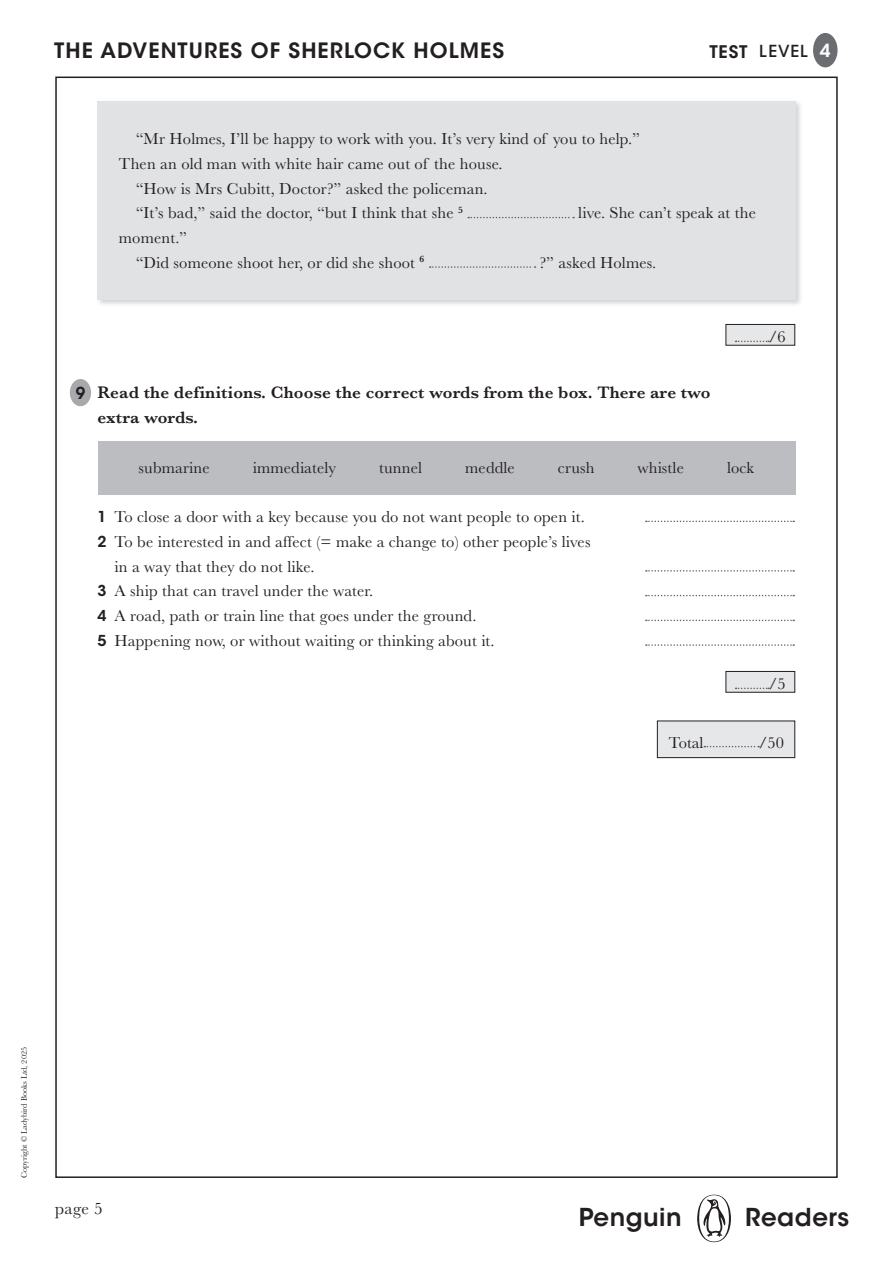
<style>
.page{position:relative;width:893px;height:1263px;background:#fff}
.page>*{position:absolute;margin:0;border:0;box-sizing:border-box;transform-origin:0 0}
.t1{font:600 24.6px "ITC Avant Garde Std";letter-spacing:.02em;color:#231f20}
.t2{font:600 21px "ITC Avant Garde Std";letter-spacing:.05em;color:#231f20}
._05b_HEADING{font:600 17.25px/24.8px "Baskerville MT Pro";letter-spacing:.01em;color:#231f20}
.t3{font:17.25px "Baskerville MT Pro";color:#231f20}
._05_BODY{font:16.5px/24.8px "Baskerville MT Pro";letter-spacing:.01em;color:#231f20}
.body_off_grid{font:16.5px "Baskerville MT Pro";letter-spacing:.01em;color:#231f20}
.score{font:16.5px "Baskerville MT Pro";color:#231f20}
.t4{font:500 16.5px "ITC Avant Garde Std";letter-spacing:.05em;color:#231f20}
.BODY_TEXT{font:600 16.5px "ITC Avant Garde Std";color:#231f20;scale:.96 1}
.t5{font:8.25px "Baskerville MT Pro";color:#231f20}
.s1{font-weight:600;font-size:17.25px}
.s2{font-weight:600;font-size:18px;color:#fff}
.s3{font-family:"ITC Avant Garde Std";font-weight:600;font-size:15px}
</style>
<div class="page">
<div style="left:813px;top:33px;width:24px;height:34px;background:#6c6d70;border-radius:50%"></div>
<div style="left:697px;top:1195px;width:34px;height:47px;background:#231f20;border-radius:50%"></div>
<svg style="left:699px;top:1195px;width:30px;height:46px"></svg>
<div style="left:99px;top:441px;width:697px;height:54px;background:#bcbdc0"></div>
<svg style="left:646px;top:521px;width:148px;height:1px"></svg>
<svg style="left:646px;top:570px;width:148px;height:2px"></svg>
<svg style="left:646px;top:595px;width:148px;height:1px"></svg>
<svg style="left:646px;top:620px;width:148px;height:1px"></svg>
<svg style="left:646px;top:644px;width:148px;height:2px"></svg>
<div style="left:96px;top:100px;width:707px;height:207px;background:#231f20;opacity:.2"></div>
<div style="left:98px;top:101px;width:698px;height:198px;background:#e1e2e4"></div>
<svg style="left:468px;top:217px;width:106px;height:1px"></svg>
<svg style="left:430px;top:266px;width:105px;height:2px"></svg>
<div style="left:70px;top:379px;width:21px;height:27px;background:#a8a9ad;border-radius:50%"></div>
<div style="left:657px;top:721px;width:138px;height:37px;background:#e6e7e9"></div>
<div style="left:657px;top:720px;width:138px;height:38px;border:1px solid #231f20"></div>
<svg style="left:704px;top:746px;width:55px;height:1px"></svg>
<div style="left:726px;top:671px;width:69px;height:21px;background:#e6e7e9"></div>
<div style="left:725px;top:671px;width:70px;height:22px;border:1px solid #231f20"></div>
<svg style="left:736px;top:688px;width:33px;height:1px"></svg>
<div style="left:726px;top:324px;width:69px;height:21px;background:#e6e7e9"></div>
<div style="left:725px;top:324px;width:70px;height:22px;border:1px solid #231f20"></div>
<svg style="left:736px;top:341px;width:33px;height:1px"></svg>
<p class="t2" style="left:54px;top:37px;width:451px">THE ADVENTURES OF SHERLOCK HOLMES</p>
<p class="t4" style="left:709px;top:41px;width:123px"><span class="s1">TEST</span> LEVEL <span class="s2">4</span></p>
<p class="body_off_grid" style="left:136px;top:129px;width:506px">“Mr Holmes, I’ll be happy to work with you. It’s very kind of you to help.”</p>
<p class="body_off_grid" style="left:119px;top:154px;width:385px">Then an old man with white hair came out of the house.</p>
<p class="body_off_grid" style="left:136px;top:179px;width:353px">“How is Mrs Cubitt, Doctor?” asked the policeman.</p>
<p class="body_off_grid" style="left:136px;top:203px;width:329px">“It’s bad,” said the doctor, “but I think that she <sup>5</sup></p>
<p class="body_off_grid" style="left:578px;top:203px;width:179px">live. She can’t speak at the</p>
<p class="body_off_grid" style="left:119px;top:228px;width:70px">moment.”</p>
<p class="body_off_grid" style="left:136px;top:253px;width:290px">“Did someone shoot her, or did she shoot <sup>6</sup></p>
<p class="body_off_grid" style="left:540px;top:253px;width:118px">?” asked Holmes.</p>
<p class="score" style="left:769px;top:327px;width:18px">/6</p>
<p class="BODY_TEXT" style="left:76px;top:382px;width:11px">9</p>
<p class="_05b_HEADING" style="left:98px;top:380px;width:614px">Read the definitions. Choose the correct words from the box. There are two extra words.</p>
<p class="_05_BODY" style="left:139px;top:455px;width:73px">submarine</p>
<p class="_05_BODY" style="left:253px;top:455px;width:85px">immediately</p>
<p class="_05_BODY" style="left:379px;top:455px;width:44px">tunnel</p>
<p class="_05_BODY" style="left:465px;top:455px;width:51px">meddle</p>
<p class="_05_BODY" style="left:558px;top:455px;width:38px">crush</p>
<p class="_05_BODY" style="left:638px;top:455px;width:48px">whistle</p>
<p class="_05_BODY" style="left:727px;top:455px;width:29px">lock</p>
<p class="_05_BODY" style="left:98px;top:504px;width:489px"><span class="s3">1</span> To close a door with a key because you do not want people to open it.</p>
<p class="_05_BODY" style="left:115px;top:529px;width:477px;text-indent:-17px"><span class="s3">2</span> To be interested in and affect (= make a change to) other people’s lives in a way that they do not like.</p>
<p class="_05_BODY" style="left:98px;top:579px;width:277px"><span class="s3">3</span> A ship that can travel under the water.</p>
<p class="_05_BODY" style="left:98px;top:603px;width:380px"><span class="s3">4</span> A road, path or train line that goes under the ground.</p>
<p class="_05_BODY" style="left:98px;top:628px;width:399px"><span class="s3">5</span> Happening now, or without waiting or thinking about it.</p>
<p class="score" style="left:769px;top:674px;width:18px">/5</p>
<p class="score" style="left:669px;top:733px;width:36px">Total</p>
<p class="score" style="left:759px;top:733px;width:27px">/50</p>
<p class="t5" style="left:19px;top:1178px;width:132px;rotate:-90deg">Copyright © Ladybird Books Ltd, 2025</p>
<p class="t3" style="left:55px;top:1198px;width:49px">page 5</p>
<h1 class="t1" style="left:579px;top:1201px;width:104px">Penguin</h1>
<h1 class="t1" style="left:745px;top:1201px;width:106px">Readers</h1>
</div>
